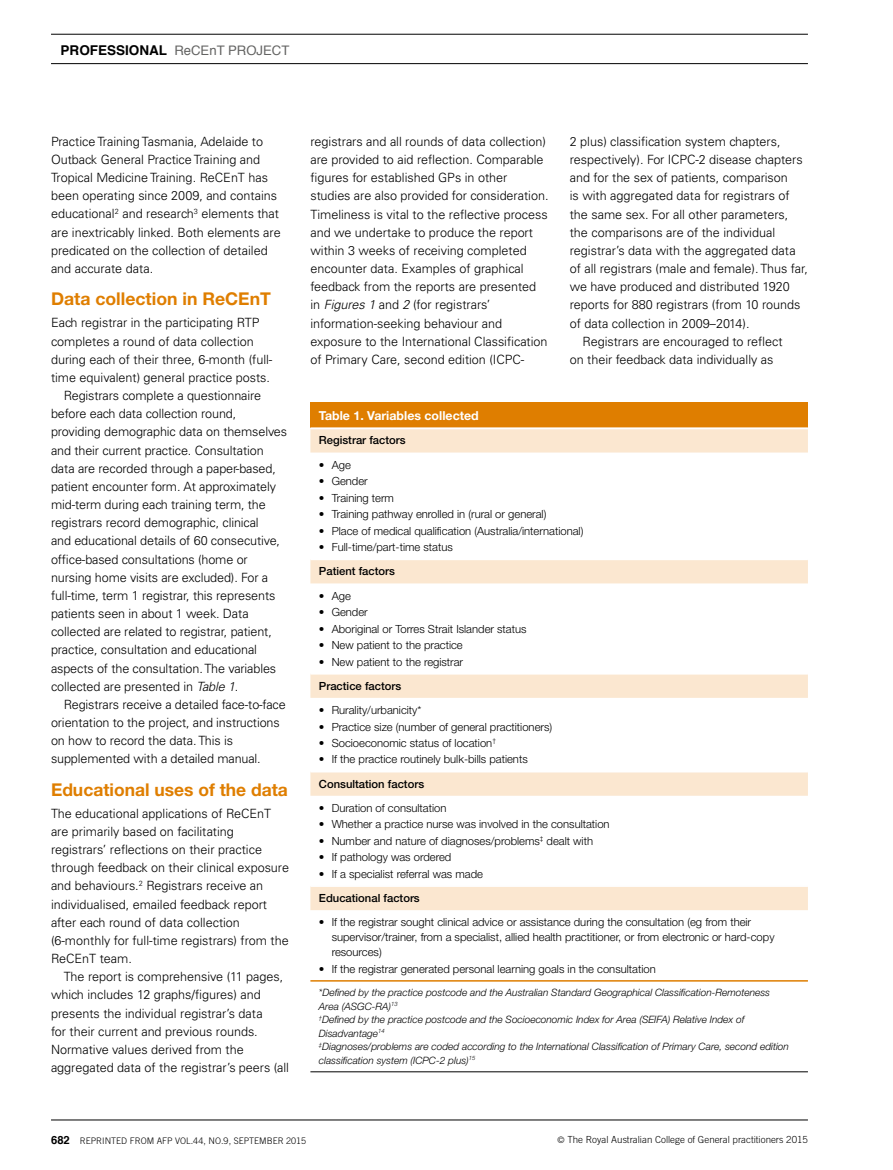
<style>
.page{position:relative;width:893px;height:1170px;background:#fff}
.page>*{position:absolute;margin:0;border:0;box-sizing:border-box;transform-origin:0 0}
.t1{font:700 17.7px "Helvetica Neue LT Std";color:#df7e00}
.t2{font:13.2px "Helvetica";color:#636362}
.t3{font:300 12.75px/18.1px "Univers LT";color:#000}
.t4{font:700 12.3px "Helvetica Neue LT Std";color:#fff}
.t5{font:300 11.25px/15px "Helvetica Neue LT Std";color:#000}
.t6{font:500 11.25px "Helvetica Neue LT Std";color:#000}
.t7{font:700 11.25px "Helvetica";color:#000}
.t8{font:italic 300 10.2px/13.5px "Helvetica Neue LT Std";color:#000}
.t9{font:300 9.75px "Trade Gothic LT";color:#000}
.t10{font:300 9px "Trade Gothic LT";color:#000}
.s1{font-weight:700;font-size:13.5px;color:#000}
.s2{font-style:italic}
.s3{font-family:"Helvetica Neue LT Std";font-style:italic}
.s4{font-family:"Serifa LT"}
</style>
<div class="page">
<hr style="left:51px;top:1119px;width:757px;height:1px;background:#000">
<hr style="left:51px;top:34px;width:757px;height:1px;background:#000">
<hr style="left:51px;top:63px;width:757px;height:1px;background:#000">
<div style="left:310px;top:402px;width:498px;height:26px;background:#df7e00"></div>
<svg style="left:310px;top:429px;width:498px;height:481px"></svg>
<hr style="left:310px;top:427px;width:498px;height:2px;background:#fff">
<hr style="left:310px;top:558px;width:498px;height:2px;background:#fff">
<hr style="left:310px;top:672px;width:498px;height:2px;background:#fff">
<hr style="left:310px;top:770px;width:498px;height:2px;background:#fff">
<hr style="left:310px;top:884px;width:498px;height:2px;background:#fff">
<hr style="left:310px;top:980px;width:498px;height:1px;background:#df7e00">
<hr style="left:310px;top:1071px;width:498px;height:1px;background:#000">
<p class="t2" style="left:61px;top:40px;width:230px"><span class="s1">PROFESSIONAL</span> ReCEnT PROJECT</p>
<p class="t3" style="left:51px;top:132px;width:231px">Practice Training Tasmania, Adelaide to Outback General Practice Training and Tropical Medicine Training. ReCEnT has been operating since 2009, and contains educational<sup>2</sup> and research<sup>3</sup> elements that are inextricably linked. Both elements are predicated on the collection of detailed and accurate data.</p>
<h1 class="t1" style="left:51px;top:288px;width:221px">Data collection in ReCEnT</h1>
<p class="t3" style="left:51px;top:314px;width:210px">Each registrar in the participating RTP</p>
<p class="t3" style="left:51px;top:332px;width:204px">completes a round of data collection</p>
<p class="t3" style="left:51px;top:350px;width:223px">during each of their three, 6-month (full-</p>
<p class="t3" style="left:51px;top:368px;width:221px">time equivalent) general practice posts.</p>
<p class="t3" style="left:64px;top:386px;width:199px">Registrars complete a questionnaire</p>
<p class="t3" style="left:51px;top:404px;width:187px">before each data collection round,</p>
<p class="t3" style="left:51px;top:423px;width:238px">providing demographic data on themselves</p>
<p class="t3" style="left:51px;top:441px;width:214px">and their current practice. Consultation</p>
<p class="t3" style="left:51px;top:459px;width:226px">data are recorded through a paper-based,</p>
<p class="t3" style="left:51px;top:477px;width:227px">patient encounter form. At approximately</p>
<p class="t3" style="left:51px;top:495px;width:216px">mid-term during each training term, the</p>
<p class="t3" style="left:51px;top:513px;width:209px">registrars record demographic, clinical</p>
<p class="t3" style="left:51px;top:531px;width:231px">and educational details of 60 consecutive,</p>
<p class="t3" style="left:51px;top:550px;width:198px">office-based consultations (home or</p>
<p class="t3" style="left:51px;top:568px;width:219px">nursing home visits are excluded). For a</p>
<p class="t3" style="left:51px;top:586px;width:226px">full-time, term 1 registrar, this represents</p>
<p class="t3" style="left:51px;top:604px;width:199px">patients seen in about 1 week. Data</p>
<p class="t3" style="left:51px;top:622px;width:222px">collected are related to registrar, patient,</p>
<p class="t3" style="left:51px;top:640px;width:208px">practice, consultation and educational</p>
<p class="t3" style="left:51px;top:659px;width:227px">aspects of the consultation. The variables</p>
<p class="t3" style="left:51px;top:677px;width:189px">collected are presented in <span class="s2">Table 1</span>.</p>
<p class="t3" style="left:64px;top:695px;width:224px">Registrars receive a detailed face-to-face</p>
<p class="t3" style="left:51px;top:713px;width:230px">orientation to the project, and instructions</p>
<p class="t3" style="left:51px;top:731px;width:184px">on how to record the data. This is</p>
<p class="t3" style="left:51px;top:749px;width:211px">supplemented with a detailed manual.</p>
<h1 class="t1" style="left:51px;top:778px;width:238px">Educational uses of the data</h1>
<p class="t3" style="left:51px;top:804px;width:240px">The educational applications of ReCEnT are primarily based on facilitating registrars’ reflections on their practice through feedback on their clinical exposure and behaviours.<sup>2</sup> Registrars receive an individualised, emailed feedback report after each round of data collection (6-monthly for full-time registrars) from the ReCEnT team.</p>
<p class="t3" style="left:51px;top:967px;width:240px;text-indent:13px">The report is comprehensive (11 pages, which includes 12 graphs/figures) and presents the individual registrar’s data<br>for their current and previous rounds.<br>Normative values derived from the aggregated data of the registrar’s peers (all</p>
<p class="t3" style="left:310px;top:132px;width:240px">registrars and all rounds of data collection) are provided to aid reflection. Comparable figures for established GPs in other studies are also provided for consideration.<br>Timeliness is vital to the reflective process and we undertake to produce the report within 3 weeks of receiving completed encounter data. Examples of graphical feedback from the reports are presented in <span class="s2">Figures 1</span> and <span class="s2">2</span> (for registrars’ information-seeking behaviour and exposure to the International Classification of Primary Care, second edition (ICPC-</p>
<p class="t3" style="left:570px;top:132px;width:212px">2 plus) classification system chapters,</p>
<p class="t3" style="left:570px;top:150px;width:234px">respectively). For ICPC-2 disease chapters</p>
<p class="t3" style="left:570px;top:169px;width:220px">and for the sex of patients, comparison</p>
<p class="t3" style="left:570px;top:187px;width:221px">is with aggregated data for registrars of</p>
<p class="t3" style="left:570px;top:205px;width:220px">the same sex. For all other parameters,</p>
<p class="t3" style="left:570px;top:223px;width:207px">the comparisons are of the individual</p>
<p class="t3" style="left:570px;top:241px;width:227px">registrar’s data with the aggregated data</p>
<p class="t3" style="left:570px;top:259px;width:240px">of all registrars (male and female). Thus far,</p>
<p class="t3" style="left:570px;top:278px;width:222px">we have produced and distributed 1920</p>
<p class="t3" style="left:570px;top:296px;width:232px">reports for 880 registrars (from 10 rounds</p>
<p class="t3" style="left:570px;top:314px;width:181px">of data collection in 2009<span class="s3">–</span>2014).</p>
<p class="t3" style="left:583px;top:332px;width:202px">Registrars are encouraged to reflect</p>
<p class="t3" style="left:570px;top:350px;width:205px">on their feedback data individually as</p>
<p class="t4" style="left:319px;top:408px;width:161px">Table 1. Variables collected</p>
<p class="t6" style="left:319px;top:433px;width:88px">Registrar factors</p>
<p class="t5" style="left:319px;top:457px;width:33px">• Age</p>
<p class="t5" style="left:319px;top:473px;width:50px">• Gender</p>
<p class="t5" style="left:319px;top:490px;width:77px">• Training term</p>
<p class="t5" style="left:319px;top:506px;width:229px">• Training pathway enrolled in (rural or general)</p>
<p class="t5" style="left:319px;top:523px;width:266px">• Place of medical qualification (Australia/international)</p>
<p class="t5" style="left:319px;top:539px;width:135px">• Full-time/part-time status</p>
<p class="t6" style="left:319px;top:564px;width:78px">Patient factors</p>
<p class="t5" style="left:319px;top:587px;width:33px">• Age</p>
<p class="t5" style="left:319px;top:604px;width:50px">• Gender</p>
<p class="t5" style="left:319px;top:620px;width:209px">• Aboriginal or Torres Strait Islander status</p>
<p class="t5" style="left:319px;top:637px;width:145px">• New patient to the practice</p>
<p class="t5" style="left:319px;top:653px;width:146px">• New patient to the registrar</p>
<p class="t6" style="left:319px;top:679px;width:84px">Practice factors</p>
<p class="t5" style="left:319px;top:702px;width:104px">• Rurality/urbanicity*</p>
<p class="t5" style="left:319px;top:718px;width:235px">• Practice size (number of general practitioners)</p>
<p class="t5" style="left:319px;top:735px;width:179px">• Socioeconomic status of location<sup>†</sup></p>
<p class="t5" style="left:319px;top:751px;width:210px">• If the practice routinely bulk-bills patients</p>
<p class="t6" style="left:319px;top:776px;width:107px">Consultation factors</p>
<p class="t5" style="left:319px;top:800px;width:129px">• Duration of consultation</p>
<p class="t5" style="left:319px;top:816px;width:292px">• Whether a practice nurse was involved in the consultation</p>
<p class="t5" style="left:319px;top:833px;width:276px">• Number and nature of diagnoses/problems<sup>‡</sup> dealt with</p>
<p class="t5" style="left:319px;top:849px;width:134px">• If pathology was ordered</p>
<p class="t5" style="left:319px;top:866px;width:166px">• If a specialist referral was made</p>
<p class="t6" style="left:319px;top:891px;width:102px">Educational factors</p>
<p class="t5" style="left:332px;top:914px;width:444px;text-indent:-13px">• If the registrar sought clinical advice or assistance during the consultation (eg from their supervisor/trainer, from a specialist, allied health practitioner, or from electronic or hard-copy resources)</p>
<p class="t5" style="left:319px;top:960px;width:338px">• If the registrar generated personal learning goals in the consultation</p>
<p class="t8" style="left:319px;top:985px;width:472px">*Defined by the practice postcode and the Australian Standard Geographical Classification-Remoteness Area (ASGC-RA)<sup>13<br>†</sup>Defined by the practice postcode and the Socioeconomic Index for Area (SEIFA) Relative Index of Disadvantage<sup>14<br>‡</sup>Diagnoses/problems are coded according to the International Classification of Primary Care, second edition classification system (ICPC-2 plus)<sup>15</sup></p>
<p class="t7" style="left:51px;top:1131px;width:20px">682</p>
<p class="t10" style="left:80px;top:1135px;width:228px">REPRINTED FROM AFP VOL.44, NO.9, SEPTEMBER 2015</p>
<p class="t9" style="left:557px;top:1133px;width:252px"><span class="s4">©</span> The Royal Australian College of General practitioners 2015</p>
</div>
